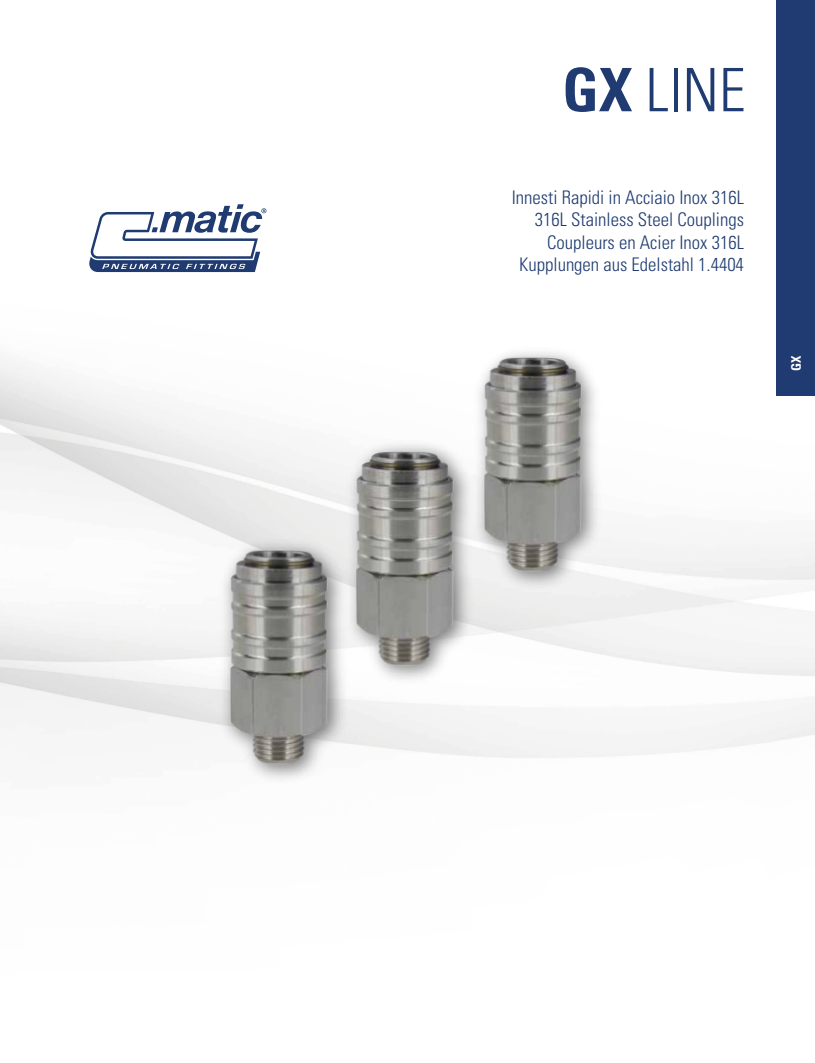
<style>
.page{position:relative;width:815px;height:1063px;background:#fff}
.page>*{position:absolute;margin:0;border:0;box-sizing:border-box;transform-origin:0 0}
.t1{font:300 condensed 60px "Univers";color:#1f3b71}
.t2{font:300 condensed 18.75px/22.5px "Univers";color:#1f3b71;text-align:right}
.t3{font:700 condensed 13.12px "Univers";color:#fff}
.s1{font-weight:700}
</style>
<div class="page">
<img style="left:0;top:209px;width:815px;height:549px">
<svg style="left:89px;top:204px;width:177px;height:68px"></svg>
<img style="left:368px;top:296px;width:337px;height:337px">
<img style="left:240px;top:390px;width:337px;height:338px">
<img style="left:114px;top:489px;width:337px;height:291px">
<div style="left:776px;top:0;width:39px;height:395px;background:#1f3b71"></div>
<h1 class="t1" style="left:562px;top:54px;width:185px"><span class="s1">GX</span> LINE</h1>
<p class="t2" style="left:512px;top:186px;width:234px">Innesti Rapidi in Acciaio Inox 316L<br>316L Stainless Steel Couplings<br>Coupleurs en Acier Inox 316L<br>Kupplungen aus Edelstahl 1.4404</p>
<p class="t3" style="left:788px;top:371px;width:17px;rotate:-90deg">GX</p>
</div>
